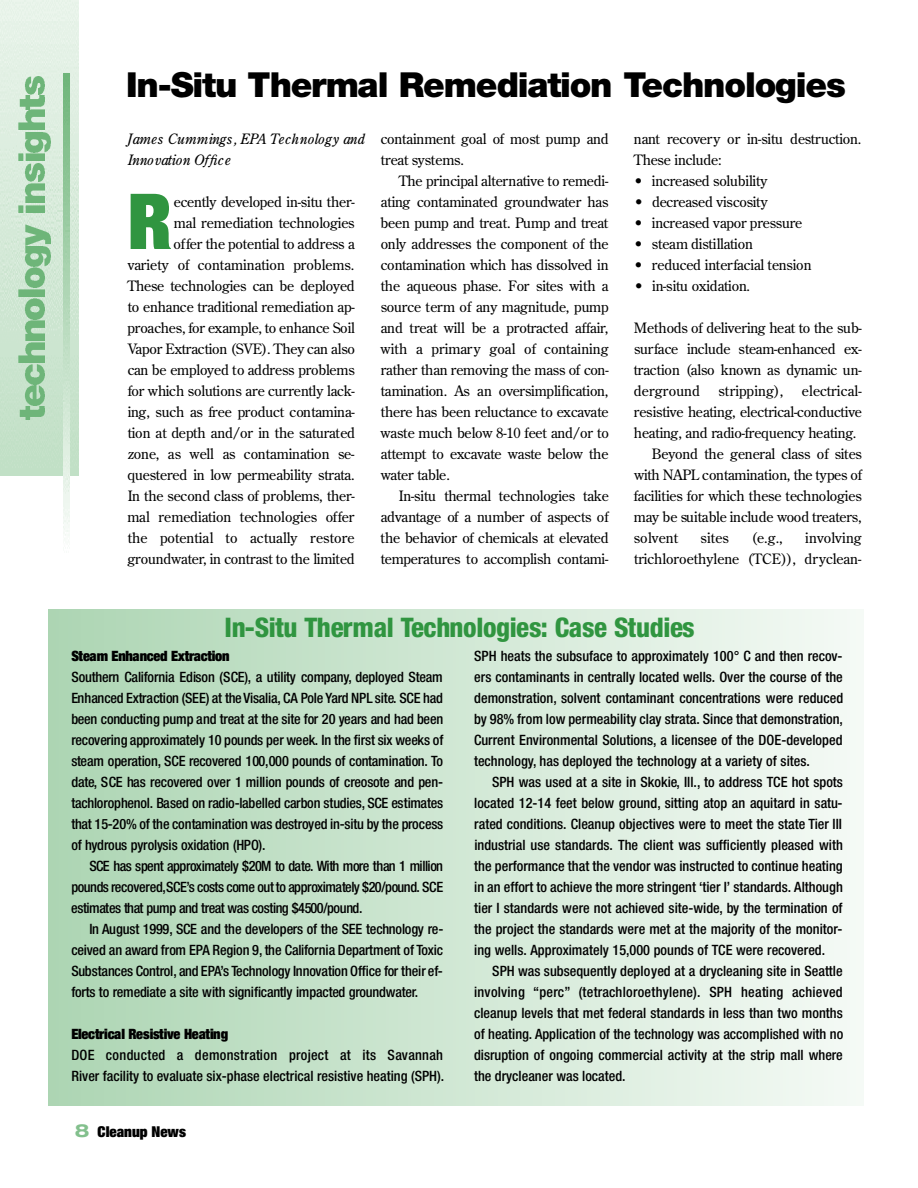
<style>
.page{position:relative;width:918px;height:1188px;background:#fff}
.page>*{position:absolute;margin:0;border:0;box-sizing:border-box;transform-origin:0 0}
.t1{font:900 expanded 77.25px "Helvetica Neue";color:#309540}
.t2{font:900 34.5px "Helvetica Neue";letter-spacing:-.035em;color:#000}
.t3{font:800 condensed 27px "Helvetica Neue";letter-spacing:-.015em;color:#309540}
.t4{font:900 expanded 15px "Helvetica Neue";color:#000}
.t5{font:500 condensed 14.25px/21px "Helvetica Neue";color:#000;text-align:justify}
.t6{font:14.25px/21px "Century Old Style";color:#000;text-align:justify}
.t7{font:14.25px "Century Old Style";letter-spacing:-.025em;color:#000}
.t8{font:900 expanded 14.25px "Helvetica Neue";letter-spacing:-.025em;color:#000}
.t9{font:italic 14.25px/21px "Century Old Style";letter-spacing:-.025em;color:#000}
.t10{font:14.25px "Century Old Style";letter-spacing:-.02em;color:#000}
.s1{font-weight:700;font-size:18px;color:#83c08d}
</style>
<div class="page">
<img style="left:0;top:0;width:78px;height:476px">
<img style="left:12px;top:406px;width:33px;height:14px">
<img style="left:24px;top:364px;width:21px;height:42px">
<img style="left:12px;top:343px;width:33px;height:20px">
<img style="left:24px;top:321px;width:21px;height:19px">
<img style="left:24px;top:298px;width:21px;height:21px">
<img style="left:12px;top:289px;width:33px;height:8px">
<img style="left:24px;top:267px;width:21px;height:21px">
<img style="left:24px;top:225px;width:27px;height:42px">
<img style="left:12px;top:205px;width:33px;height:8px">
<img style="left:24px;top:163px;width:21px;height:40px">
<img style="left:12px;top:153px;width:33px;height:8px">
<img style="left:24px;top:132px;width:27px;height:20px">
<img style="left:12px;top:95px;width:33px;height:35px">
<img style="left:24px;top:76px;width:21px;height:19px">
<img style="left:63px;top:74px;width:6px;height:462px">
<h2 class="t2" style="left:126px;top:72px;width:721px">In-Situ Thermal Remediation Te c h n o l o g i e s</h2>
<p class="t9" style="left:128px;top:129px;width:240px">James Cummings, EPA Technology and<br>Innovation Office</p>
<h1 class="t1" style="left:128px;top:194px;width:46px">R</h1>
<p class="t6" style="left:128px;top:192px;width:229px;text-align:right">ecently developed in-situ ther-<br>mal remediation technologies<br>o ffer the potential to address a<br>variety of contamination pro b l e m s .<br>These technologies can be deployed to enhance traditional remediation ap&shy;p roaches, for example, to enhance Soil Vapor Extraction (SVE). They can also can be employed to address pro b l e m s for which solutions are currently lack&shy;ing, such as free product contamina&shy;tion at depth and/or in the saturated zone, as well as contamination se&shy;q u e s t e red in low permeability strata.<br>In the second class of problems, ther&shy;mal remediation technologies off e r the potential to actually re s t o re g ro u n d w a t e r, in contrast to the limited</p>
<p class="t6" style="left:381px;top:129px;width:230px">containment goal of most pump and t reat systems.</p>
<p class="t6" style="left:381px;top:171px;width:230px;text-indent:18px">The principal alternative to re m e d i&shy;ating contaminated groundwater has been pump and treat. Pump and tre a t only addresses the component of the contamination which has dissolved in the aqueous phase. For sites with a s o u rce term of any magnitude, pump and treat will be a protracted aff a i r, with a primary goal of containing rather than removing the mass of con&shy;tamination. As an oversimplific a t i o n , t h e re has been reluctance to excavate waste much below 8-10 feet and/or to attempt to excavate waste below the water table.</p>
<p class="t6" style="left:381px;top:486px;width:230px;text-indent:18px">In-situ thermal technologies take advantage of a number of aspects of the behavior of chemicals at elevated t e m p e r a t u res to accomplish contami-</p>
<p class="t6" style="left:634px;top:130px;width:229px">nant re c o v e ry or in-situ destru c t i o n .<br>These include:</p>
<p class="t6" style="left:634px;top:172px;width:135px">• i n c reased solubility</p>
<p class="t7" style="left:634px;top:196px;width:135px">• d e c reased viscosity</p>
<p class="t6" style="left:634px;top:214px;width:170px">• i n c reased vapor pre s s u re</p>
<p class="t6" style="left:634px;top:235px;width:121px">• steam distillation</p>
<p class="t6" style="left:634px;top:256px;width:179px">• reduced interfacial tension</p>
<p class="t7" style="left:634px;top:280px;width:118px">• in-situ oxidation.</p>
<p class="t6" style="left:634px;top:319px;width:230px">Methods of delivering heat to the sub&shy;s u rface include steam-enhanced ex&shy;traction (also known as dynamic un&shy;d e rg round</p>
<p class="t6" style="left:719px;top:382px;width:66px">stripping),</p>
<p class="t6" style="left:802px;top:382px;width:61px">electrical-</p>
<p class="t7" style="left:634px;top:406px;width:229px">resistive heating, electrical-conductive</p>
<p class="t7" style="left:634px;top:427px;width:224px">heating, and radio-frequency heating.</p>
<p class="t7" style="left:652px;top:448px;width:212px">Beyond the general class of sites</p>
<p class="t7" style="left:634px;top:469px;width:229px">with NAPL contamination, the types of</p>
<p class="t6" style="left:634px;top:487px;width:229px">facilities for which these technologies</p>
<p class="t10" style="left:634px;top:511px;width:229px">may be suitable include wood tre a t e r s ,</p>
<p class="t6" style="left:634px;top:529px;width:46px">solvent</p>
<p class="t6" style="left:700px;top:529px;width:30px">sites</p>
<p class="t6" style="left:752px;top:529px;width:33px">(e.g.,</p>
<p class="t6" style="left:634px;top:529px;width:229px;text-align:right">involving<br>t r i c h l o roethylene (TCE)), dry c l e a n-</p>
<h3 class="t3" style="left:225px;top:618px;width:472px">In-Situ Thermal Technologies: Case Studies</h3>
<p class="t8" style="left:71px;top:651px;width:160px">Steam Enhanced Extra c t i o n</p>
<p class="t5" style="left:71px;top:668px;width:374px">S o u t h e rn California Edison (SCE), a utility company, d e p l oyed Steam Enhanced Extraction (SEE) at the V i s a l i a , CA Pole Ya rd NPL site. SCE had been conducting pump and treat at the site for 20 years and had been re c overing approximately 10 pounds per week. In the first six weeks of steam opera t i o n , SCE re c ov e red 100,000 pounds of contamination. To d a t e, SCE has re c ov e red over 1 million pounds of creosote and pen&shy;t a chlorophenol. Based on radio-labelled carbon studies, SCE estimates that 15-20% of the contamination was destroyed in-situ by the process of hydrous pyrolysis oxidation (HPO).</p>
<p class="t5" style="left:71px;top:857px;width:373px;text-indent:18px">SCE has spent approximately $20M to date. With more than 1 million pounds re c ov e re d ,S C E ’s costs come out to approximately $20/pound. SCE estimates that pump and treat was costing $4500/pound.</p>
<p class="t5" style="left:71px;top:920px;width:374px;text-indent:18px">In August 1999, SCE and the developers of the SEE technology re&shy;ceived an awa rd from EPA Region 9, the California Department of To x i c Substances Control, and EPA’s Te chnology Innovation Office for their ef&shy;forts to remediate a site with significantly impacted gr o u n d wa t e r.</p>
<p class="t8" style="left:71px;top:1029px;width:158px">Electrical Resistive Heating</p>
<p class="t5" style="left:71px;top:1046px;width:374px">DOE conducted a demonstration project at its Savannah<br>River facility to evaluate six-phase electrical resistive heating (SPH).</p>
<p class="t4" style="left:75px;top:1126px;width:113px"><span class="s1">8</span> Cleanup News</p>
<p class="t5" style="left:474px;top:647px;width:371px">SPH heats the subsuface to approximately 100° C and then recov&shy;ers contaminants in centrally located wells. Over the course of the demonstration, solvent contaminant concentrations were reduced by 98% from low permeability clay strata. Since that demonstration, Current Environmental Solutions, a licensee of the DOE-developed technology, has deployed the technology at a variety of sites.</p>
<p class="t5" style="left:474px;top:773px;width:370px;text-indent:18px">SPH was used at a site in Skokie, Ill., to address TCE hot spots located 12-14 feet below ground, sitting atop an aquitard in satu&shy;rated conditions. Cleanup objectives were to meet the state Tier III industrial use standards. The client was sufficiently pleased with the performance that the vendor was instructed to continue heating in an effort to achieve the more stringent ‘tier I’ standards. Although tier I standards were not achieved site-wide, by the termination of the project the standards were met at the majority of the monitor&shy;ing wells. Approximately 15,000 pounds of TCE were recovered.</p>
<p class="t5" style="left:474px;top:962px;width:371px;text-indent:18px">SPH was subsequently deployed at a drycleaning site in Seattle involving “ p e rc ” ( t e t ra ch l o r o e t hylene). SPH heating ach i e v e d cleanup levels that met federal standards in less than two months of heating. Application of the technology was accomplished with no disruption of ongoing commercial activity at the strip mall where the drycleaner was located.</p>
</div>
